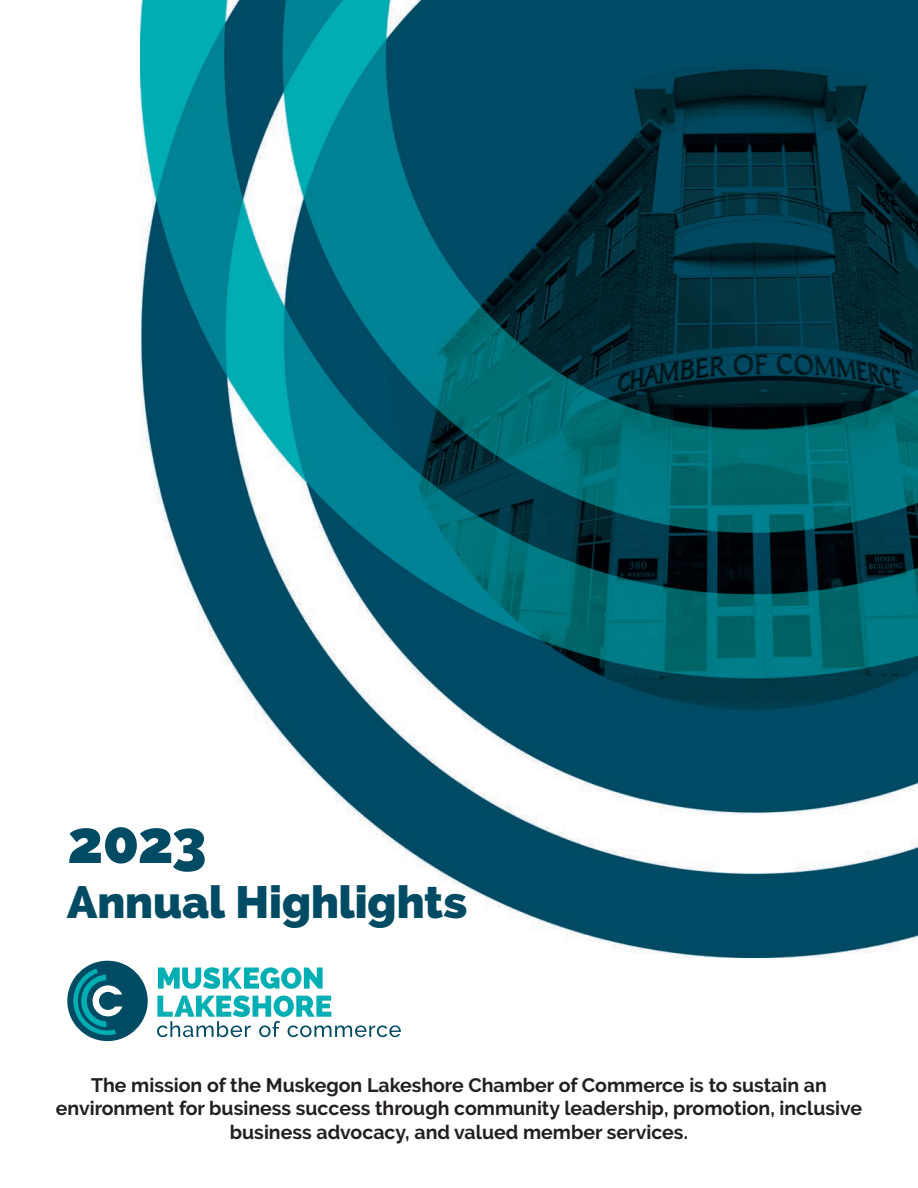
<style>
.page{position:relative;width:918px;height:1188px;background:#fff}
.page>*{position:absolute;margin:0;border:0;box-sizing:border-box;transform-origin:0 0}
.t1{font:800 60px "Raleway";color:#004b64}
.t2{font:800 45px "Raleway";color:#004b64}
.t3{font:700 19.5px/23.4px "Raleway";color:#231f20;text-align:center}
</style>
<div class="page">
<img style="left:140px;top:0;width:778px;height:958px">
<svg style="left:158px;top:967px;width:165px;height:22px"></svg>
<svg style="left:157px;top:995px;width:244px;height:42px"></svg>
<div style="left:67px;top:961px;width:81px;height:80px;background:#004b64;border-radius:50%"></div>
<svg style="left:69px;top:969px;width:53px;height:70px"></svg>
<p class="t1" style="left:67px;top:807px;width:141px">2023</p>
<p class="t2" style="left:67px;top:877px;width:401px">Annual Highlights</p>
<p class="t3" style="left:56px;top:1073px;width:808px">The mission of the Muskegon Lakeshore Chamber of Commerce is to sustain an environment for business success through community leadership, promotion, inclusive business advocacy, and valued member services.</p>
</div>
